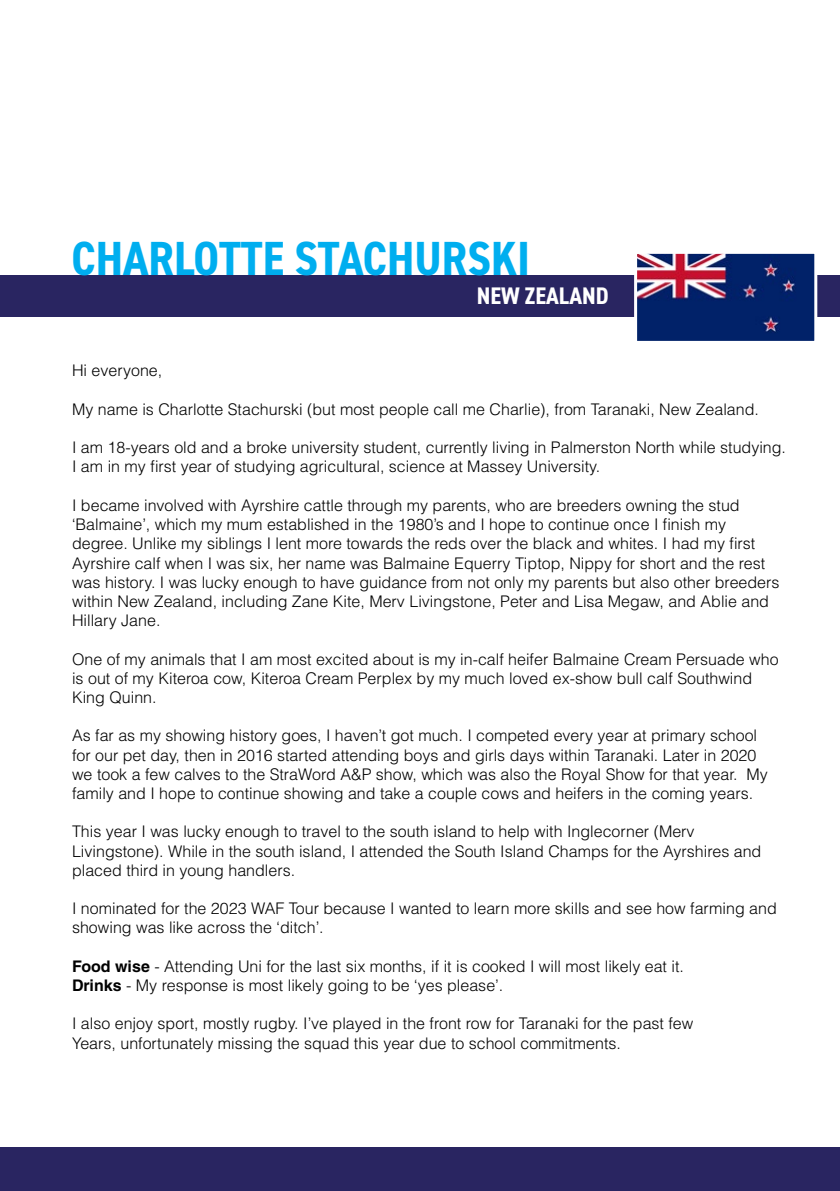
<style>
.page{position:relative;width:840px;height:1191px;background:#fff}
.page>*{position:absolute;margin:0;border:0;box-sizing:border-box;transform-origin:0 0}
.t1{font:700 condensed 48px "DIN2014";color:#00aeef}
.t2{font:700 condensed 24px "DIN2014";color:#fff}
.t3{font:300 16px/19.2px "Helvetica LT Std";color:#000}
.s1{font-weight:700}
</style>
<div class="page">
<div style="left:0;top:1147px;width:839px;height:44px;background:#292561"></div>
<div style="left:0;top:275px;width:839px;height:42px;background:#292561"></div>
<img style="left:637px;top:255px;width:175px;height:85px">
<div style="left:633px;top:251px;width:183px;height:93px;border:3px solid #fff"></div>
<h1 class="t1" style="left:72px;top:227px;width:460px">CHARLOTTE STACHURSKI</h1>
<h2 class="t2" style="left:476px;top:279px;width:133px">NEW ZEALAND</h2>
<p class="t3" style="left:72px;top:361px;width:92px">Hi everyone,</p>
<p class="t3" style="left:72px;top:399px;width:688px">My name is Charlotte Stachurski (but most people call me Charlie), from Taranaki, New Zealand.</p>
<p class="t3" style="left:72px;top:438px;width:715px">I am 18-years old and a broke university student, currently living in Palmerston North while studying.<br>I am in my first year of studying agricultural, science at Massey University.</p>
<p class="t3" style="left:72px;top:495px;width:708px">I became involved with Ayrshire cattle through my parents, who are breeders owning the stud ‘Balmaine’, which my mum established in the 1980’s and I hope to continue once I finish my degree. Unlike my siblings I lent more towards the reds over the black and whites. I had my first Ayrshire calf when I was six, her name was Balmaine Equerry Tiptop, Nippy for short and the rest was history. I was lucky enough to have guidance from not only my parents but also other breeders within New Zealand, including Zane Kite, Merv Livingstone, Peter and Lisa Megaw, and Ablie and Hillary Jane.</p>
<p class="t3" style="left:72px;top:649px;width:707px">One of my animals that I am most excited about is my in-calf heifer Balmaine Cream Persuade who is out of my Kiteroa cow, Kiteroa Cream Perplex by my much loved ex-show bull calf Southwind<br>King Quinn.</p>
<p class="t3" style="left:72px;top:726px;width:697px">As far as my showing history goes, I haven’t got much. I competed every year at primary school for our pet day, then in 2016 started attending boys and girls days within Taranaki. Later in 2020 we took a few calves to the StraWord A&amp;P show, which was also the Royal Show for that year. My family and I hope to continue showing and take a couple cows and heifers in the coming years.</p>
<p class="t3" style="left:72px;top:822px;width:690px">This year I was lucky enough to travel to the south island to help with Inglecorner (Merv<br>Livingstone). While in the south island, I attended the South Island Champs for the Ayrshires and placed third in young handlers.</p>
<p class="t3" style="left:72px;top:898px;width:705px">I nominated for the 2023 WAF Tour because I wanted to learn more skills and see how farming and showing was like across the ‘ditch’.</p>
<p class="t3" style="left:72px;top:956px;width:613px"><span class="s1">Food wise</span> - Attending Uni for the last six months, if it is cooked I will most likely eat it.<br><span class="s1">Drinks</span> - My response is most likely going to be ‘yes please’.</p>
<p class="t3" style="left:72px;top:1014px;width:622px">I also enjoy sport, mostly rugby. I’ve played in the front row for Taranaki for the past few<br>Years, unfortunately missing the squad this year due to school commitments.</p>
</div>
